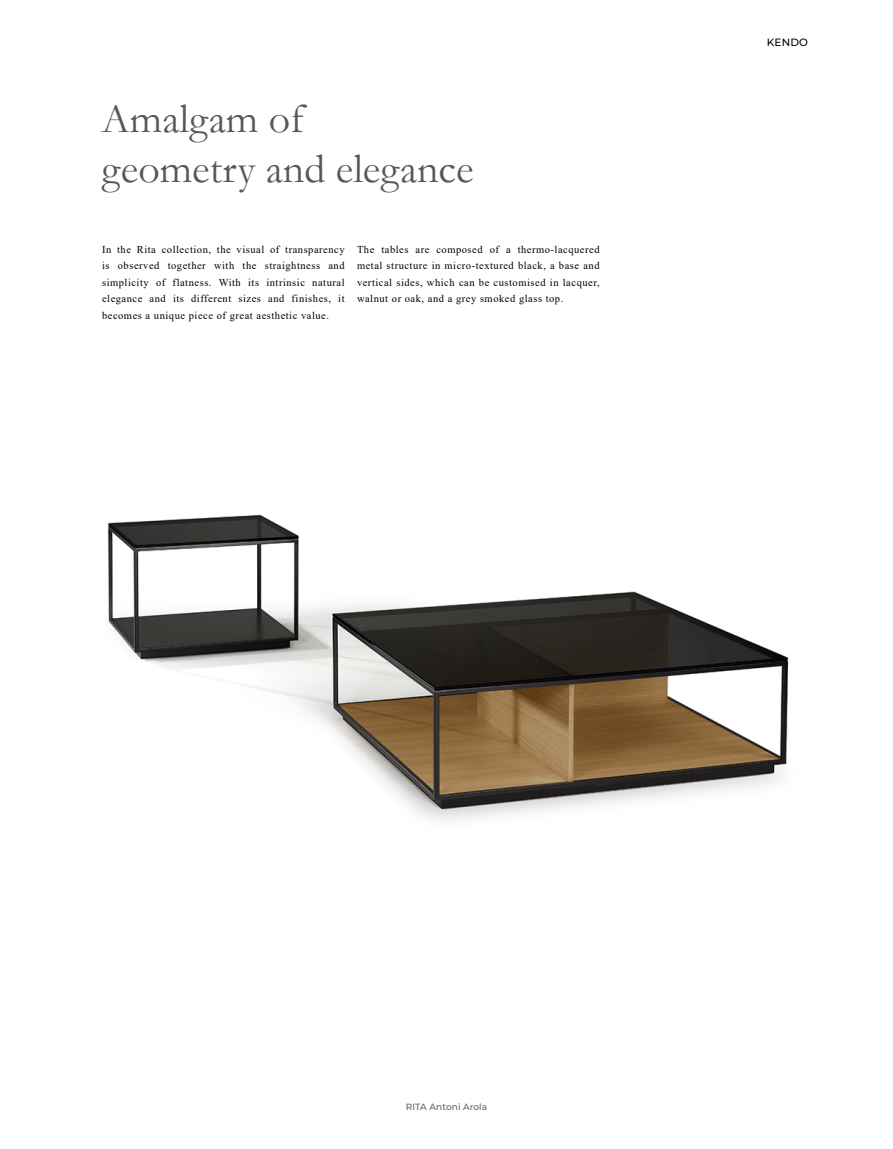
<style>
.page{position:relative;width:893px;height:1149px;background:#fff}
.page>*{position:absolute;margin:0;border:0;box-sizing:border-box;transform-origin:0 0}
.t1{font:42px/50.4px "Garamond";color:#575756}
.t2{font:10.5px/16.5px "Times New Roman";letter-spacing:.05em;color:#000;text-align:justify}
.t3{font:500 10.5px "Montserrat";letter-spacing:.01em;color:#010202}
.t4{font:500 9px "Montserrat";letter-spacing:.01em;color:#636166}
</style>
<div class="page">
<img style="left:107px;top:514px;width:682px;height:306px">
<h1 class="t1" style="left:102px;top:92px;width:373px">Amalgam of<br>geometry and elegance</h1>
<p class="t2" style="left:102px;top:240px;width:244px">In the Rita collection, the visual of transparency is observed together with the straightness and simplicity of flatness. With its intrinsic natural elegance and its different sizes and finishes, it becomes a unique piece of great aesthetic value.</p>
<p class="t2" style="left:357px;top:240px;width:244px">The tables are composed of a thermo-lacquered metal structure in micro-textured black, a base and vertical sides, which can be customised in lacquer, walnut or oak, and a grey smoked glass top.</p>
<p class="t3" style="left:767px;top:35px;width:43px">KENDO</p>
<p class="t4" style="left:406px;top:1100px;width:83px">RITA Antoni Arola</p>
</div>
